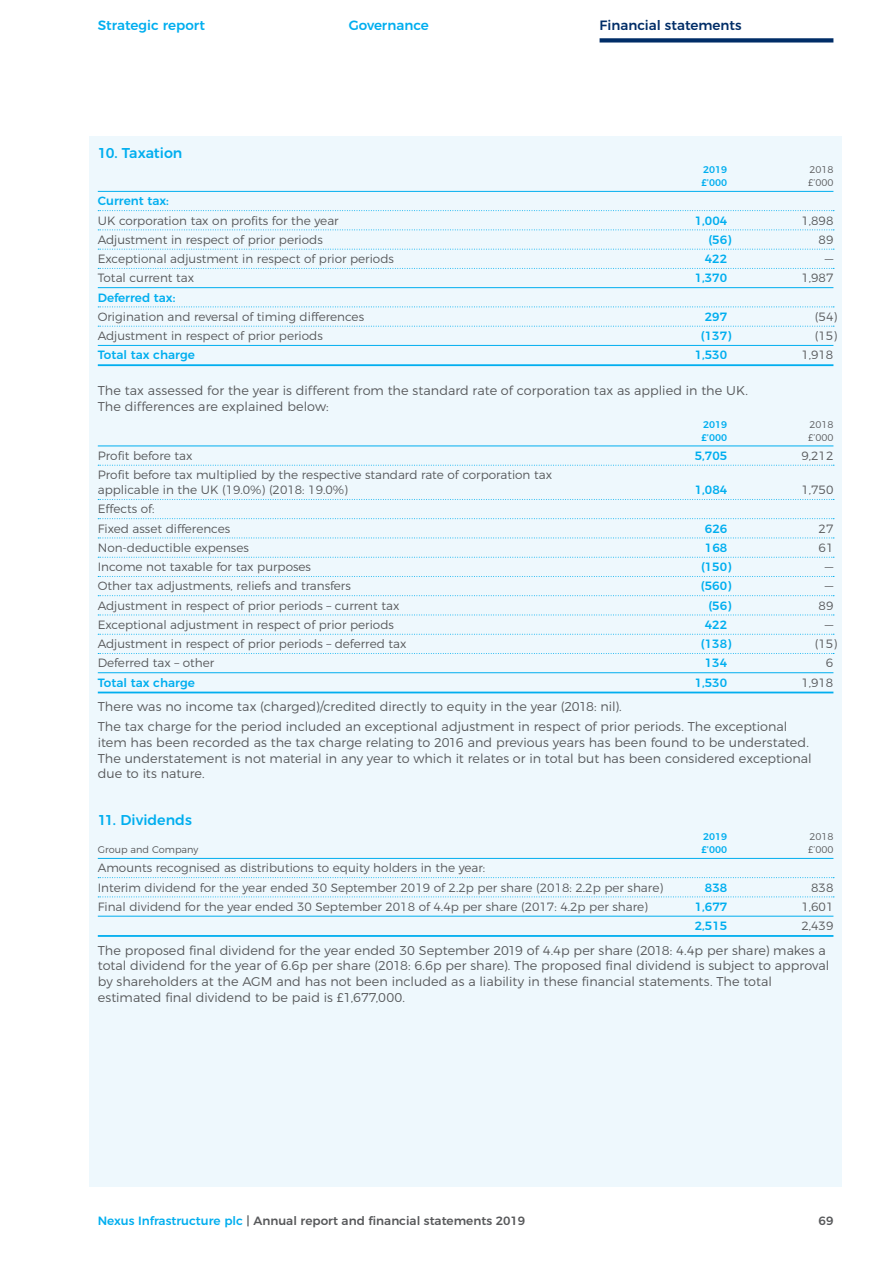
<style>
.page{position:relative;width:893px;height:1263px;background:#fff}
.page>*{position:absolute;margin:0;border:0;box-sizing:border-box;transform-origin:0 0}
.t1{font:500 14.25px "Montserrat";color:#00aeef}
.t2{font:500 13.5px "Montserrat";color:#00aeef}
.t3{font:500 13.5px "Montserrat";color:#002d67}
.t4{font:300 12.75px/15.8px "Montserrat";letter-spacing:.005em;color:#57585a}
.t5{font:300 12px/19.2px "Montserrat";color:#57585a}
.t6{font:500 12px "Montserrat";color:#00aeef}
.t7{font:500 12px "Montserrat";color:#57585a}
.t8{font:300 9.75px "Montserrat";color:#57585a}
.t9{font:500 9.75px "Montserrat";color:#00aeef}
.s1{color:#00aeef}
</style>
<div class="page">
<div style="left:600px;top:38px;width:233px;height:5px;background:#002d67"></div>
<div style="left:89px;top:136px;width:753px;height:1050px;background:#eef8fd"></div>
<hr style="left:98px;top:191px;width:735px;height:1px;background:#00aeef">
<svg style="left:98px;top:210px;width:736px;height:1px"></svg>
<svg style="left:98px;top:229px;width:736px;height:1px"></svg>
<svg style="left:98px;top:249px;width:736px;height:1px"></svg>
<svg style="left:98px;top:268px;width:736px;height:1px"></svg>
<hr style="left:98px;top:287px;width:735px;height:1px;background:#00aeef">
<svg style="left:98px;top:306px;width:736px;height:1px"></svg>
<svg style="left:98px;top:326px;width:736px;height:1px"></svg>
<hr style="left:98px;top:345px;width:735px;height:1px;background:#00aeef">
<hr style="left:98px;top:364px;width:735px;height:2px;background:#00aeef">
<hr style="left:98px;top:446px;width:735px;height:1px;background:#00aeef">
<svg style="left:98px;top:465px;width:736px;height:1px"></svg>
<svg style="left:98px;top:499px;width:736px;height:1px"></svg>
<svg style="left:98px;top:518px;width:736px;height:1px"></svg>
<svg style="left:98px;top:538px;width:736px;height:1px"></svg>
<svg style="left:98px;top:557px;width:736px;height:1px"></svg>
<svg style="left:98px;top:576px;width:736px;height:1px"></svg>
<svg style="left:98px;top:595px;width:736px;height:1px"></svg>
<svg style="left:98px;top:615px;width:736px;height:1px"></svg>
<svg style="left:98px;top:634px;width:736px;height:1px"></svg>
<svg style="left:98px;top:653px;width:736px;height:1px"></svg>
<hr style="left:98px;top:672px;width:735px;height:1px;background:#00aeef">
<hr style="left:98px;top:692px;width:735px;height:1px;background:#00aeef">
<hr style="left:98px;top:858px;width:735px;height:1px;background:#00aeef">
<svg style="left:98px;top:877px;width:736px;height:1px"></svg>
<svg style="left:98px;top:896px;width:736px;height:1px"></svg>
<hr style="left:98px;top:916px;width:735px;height:1px;background:#00aeef">
<hr style="left:98px;top:935px;width:735px;height:2px;background:#00aeef">
<p class="t2" style="left:98px;top:14px;width:109px">Strategic report</p>
<p class="t2" style="left:349px;top:14px;width:82px">Governance</p>
<p class="t3" style="left:600px;top:14px;width:144px">Financial statements</p>
<p class="t1" style="left:98px;top:142px;width:86px">10. Taxation</p>
<p class="t9" style="left:703px;top:162px;width:26px">2019</p>
<p class="t8" style="left:809px;top:162px;width:26px">2018</p>
<p class="t9" style="left:702px;top:175px;width:27px">£’000</p>
<p class="t8" style="left:808px;top:175px;width:27px">£’000</p>
<p class="t6" style="left:98px;top:191px;width:73px">Current tax:</p>
<p class="t5" style="left:98px;top:210px;width:242px">UK corporation tax on profits for the year</p>
<p class="t6" style="left:695px;top:211px;width:34px">1,004</p>
<p class="t5" style="left:801px;top:210px;width:33px">1,898</p>
<p class="t5" style="left:98px;top:229px;width:227px">Adjustment in respect of prior periods</p>
<p class="t6" style="left:708px;top:230px;width:24px">(56)</p>
<p class="t5" style="left:819px;top:229px;width:16px">89</p>
<p class="t5" style="left:98px;top:248px;width:298px">Exceptional adjustment in respect of prior periods</p>
<p class="t6" style="left:705px;top:249px;width:24px">422</p>
<p class="t5" style="left:825px;top:248px;width:10px">—</p>
<p class="t5" style="left:98px;top:267px;width:98px">Total current tax</p>
<p class="t6" style="left:695px;top:268px;width:34px">1,370</p>
<p class="t5" style="left:801px;top:267px;width:33px">1,987</p>
<p class="t6" style="left:98px;top:288px;width:79px">Deferred tax:</p>
<p class="t5" style="left:98px;top:306px;width:268px">Origination and reversal of timing differences</p>
<p class="t6" style="left:705px;top:307px;width:24px">297</p>
<p class="t5" style="left:815px;top:306px;width:24px">(54)</p>
<p class="t5" style="left:98px;top:325px;width:227px">Adjustment in respect of prior periods</p>
<p class="t6" style="left:701px;top:326px;width:32px">(137)</p>
<p class="t5" style="left:815px;top:325px;width:24px">(15)</p>
<p class="t6" style="left:98px;top:345px;width:99px">Total tax charge</p>
<p class="t6" style="left:695px;top:345px;width:34px">1,530</p>
<p class="t5" style="left:801px;top:344px;width:33px">1,918</p>
<p class="t4" style="left:98px;top:382px;width:652px">The tax assessed for the year is different from the standard rate of corporation tax as applied in the UK.<br>The differences are explained below:</p>
<p class="t9" style="left:703px;top:416px;width:26px">2019</p>
<p class="t8" style="left:809px;top:417px;width:26px">2018</p>
<p class="t9" style="left:702px;top:429px;width:27px">£’000</p>
<p class="t8" style="left:808px;top:429px;width:27px">£’000</p>
<p class="t5" style="left:98px;top:445px;width:96px">Profit before tax</p>
<p class="t6" style="left:695px;top:446px;width:34px">5,705</p>
<p class="t5" style="left:801px;top:445px;width:33px">9,212</p>
<p class="t5" style="left:98px;top:466px;width:456px;line-height:15px">Profit before tax multiplied by the respective standard rate of corporation tax applicable in the UK (19.0%) (2018: 19.0%)</p>
<p class="t6" style="left:695px;top:480px;width:34px">1,084</p>
<p class="t5" style="left:801px;top:479px;width:33px">1,750</p>
<p class="t5" style="left:98px;top:498px;width:134px">Effects of:<br>Fixed asset differences</p>
<p class="t6" style="left:705px;top:519px;width:24px">626</p>
<p class="t5" style="left:819px;top:518px;width:16px">27</p>
<p class="t5" style="left:98px;top:537px;width:153px">Non-deductible expenses</p>
<p class="t6" style="left:705px;top:538px;width:24px">168</p>
<p class="t5" style="left:819px;top:537px;width:16px">61</p>
<p class="t5" style="left:98px;top:556px;width:215px">Income not taxable for tax purposes</p>
<p class="t6" style="left:701px;top:557px;width:32px">(150)</p>
<p class="t5" style="left:825px;top:556px;width:10px">—</p>
<p class="t5" style="left:98px;top:575px;width:255px">Other tax adjustments, reliefs and transfers</p>
<p class="t6" style="left:701px;top:576px;width:32px">(560)</p>
<p class="t5" style="left:825px;top:575px;width:10px">—</p>
<p class="t5" style="left:98px;top:595px;width:303px">Adjustment in respect of prior periods – current tax</p>
<p class="t6" style="left:708px;top:596px;width:24px">(56)</p>
<p class="t5" style="left:819px;top:595px;width:16px">89</p>
<p class="t5" style="left:98px;top:614px;width:298px">Exceptional adjustment in respect of prior periods</p>
<p class="t6" style="left:705px;top:615px;width:24px">422</p>
<p class="t5" style="left:825px;top:614px;width:10px">—</p>
<p class="t5" style="left:98px;top:633px;width:310px">Adjustment in respect of prior periods – deferred tax</p>
<p class="t6" style="left:701px;top:634px;width:32px">(138)</p>
<p class="t5" style="left:815px;top:633px;width:24px">(15)</p>
<p class="t5" style="left:98px;top:652px;width:118px">Deferred tax – other</p>
<p class="t6" style="left:705px;top:653px;width:24px">134</p>
<p class="t5" style="left:826px;top:652px;width:9px">6</p>
<p class="t6" style="left:98px;top:673px;width:99px">Total tax charge</p>
<p class="t6" style="left:695px;top:673px;width:34px">1,530</p>
<p class="t5" style="left:801px;top:672px;width:33px">1,918</p>
<p class="t4" style="left:98px;top:695px;width:691px;line-height:20px">There was no income tax (charged)/credited directly to equity in the year (2018: nil).<br>The tax charge for the period included an exceptional adjustment in respect of prior periods. The exceptional</p>
<p class="t4" style="left:98px;top:733px;width:715px">item has been recorded as the tax charge relating to 2016 and previous years has been found to be understated.<br>The understatement is not material in any year to which it relates or in total but has been considered exceptional due to its nature.</p>
<p class="t1" style="left:98px;top:809px;width:96px">11. Dividends</p>
<p class="t9" style="left:703px;top:829px;width:26px">2019</p>
<p class="t8" style="left:809px;top:829px;width:26px">2018</p>
<p class="t8" style="left:98px;top:842px;width:102px">Group and Company</p>
<p class="t9" style="left:702px;top:842px;width:27px">£’000</p>
<p class="t8" style="left:808px;top:842px;width:27px">£’000</p>
<p class="t5" style="left:98px;top:857px;width:567px">Amounts recognised as distributions to equity holders in the year:<br>Interim dividend for the year ended 30 September 2019 of 2.2p per share (2018: 2.2p per share)</p>
<p class="t6" style="left:705px;top:878px;width:24px">838</p>
<p class="t5" style="left:811px;top:877px;width:24px">838</p>
<p class="t5" style="left:98px;top:896px;width:552px">Final dividend for the year ended 30 September 2018 of 4.4p per share (2017: 4.2p per share)</p>
<p class="t6" style="left:695px;top:897px;width:34px">1,677</p>
<p class="t5" style="left:801px;top:896px;width:33px">1,601</p>
<p class="t6" style="left:695px;top:916px;width:34px">2,515</p>
<p class="t5" style="left:801px;top:915px;width:33px">2,439</p>
<p class="t4" style="left:98px;top:941px;width:733px">The proposed final dividend for the year ended 30 September 2019 of 4.4p per share (2018: 4.4p per share) makes a total dividend for the year of 6.6p per share (2018: 6.6p per share). The proposed final dividend is subject to approval by shareholders at the AGM and has not been included as a liability in these financial statements. The total estimated final dividend to be paid is £1,677,000.</p>
<p class="t7" style="left:98px;top:1211px;width:429px"><span class="s1">Nexus Infrastructure plc</span> | Annual report and financial statements 2019</p>
<p class="t7" style="left:819px;top:1211px;width:16px">69</p>
</div>
